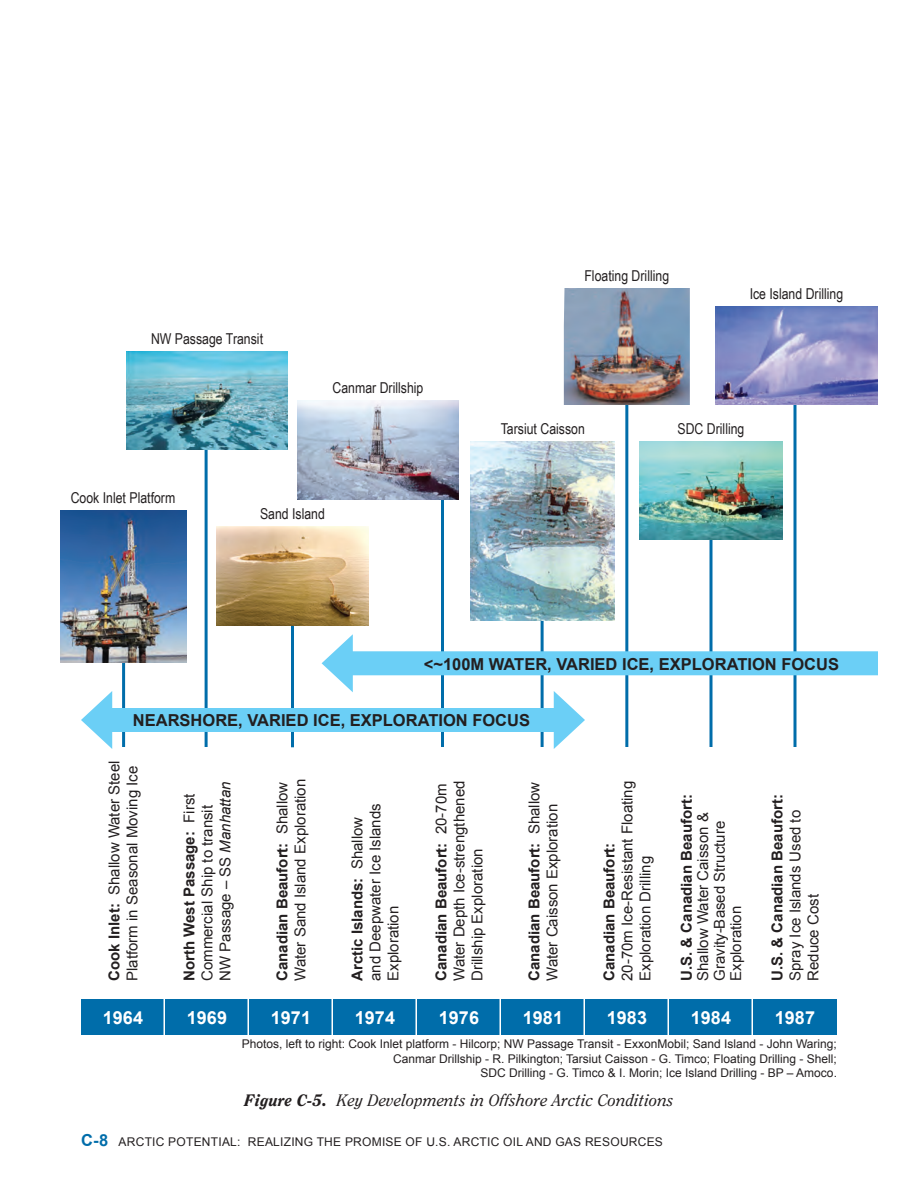
<style>
.page{position:relative;width:918px;height:1188px;background:#fff}
.page>*{position:absolute;margin:0;border:0;box-sizing:border-box;transform-origin:0 0}
.t1{font:700 18px "Arial";color:#fff}
.t2{font:700 16.5px "Arial";color:#231f20}
.t3{font:italic 16.5px "Clearface";letter-spacing:.01em;color:#231f20}
.t4{font:15px/18px "Arial";color:#231f20}
.t5{font:15px "Arial Narrow";color:#231f20}
.t6{font:700 15px "Arial";color:#231f20}
.t7{font:12px/14.4px "Arial";color:#231f20;text-align:right}
.t8{font:12px "Arial";letter-spacing:.02em;color:#231f20}
.s1{font-weight:700}
.s2{font-style:italic}
.s3{font-weight:800}
.s4{font-weight:700;font-size:16.5px;color:#006daa}
</style>
<div class="page">
<hr style="left:122px;top:624px;width:3px;height:376px;background:#006daa">
<img style="left:61px;top:510px;width:126px;height:153px">
<hr style="left:205px;top:429px;width:3px;height:571px;background:#006daa">
<img style="left:126px;top:351px;width:162px;height:99px">
<div style="left:81px;top:999px;width:84px;height:36px;background:#006daa"></div>
<div style="left:165px;top:999px;width:84px;height:36px;background:#006daa"></div>
<div style="left:249px;top:999px;width:84px;height:36px;background:#006daa"></div>
<div style="left:333px;top:999px;width:84px;height:36px;background:#006daa"></div>
<div style="left:417px;top:999px;width:84px;height:36px;background:#006daa"></div>
<div style="left:501px;top:999px;width:84px;height:36px;background:#006daa"></div>
<div style="left:585px;top:999px;width:84px;height:36px;background:#006daa"></div>
<div style="left:669px;top:999px;width:84px;height:36px;background:#006daa"></div>
<div style="left:753px;top:999px;width:84px;height:36px;background:#006daa"></div>
<hr style="left:441px;top:465px;width:3px;height:535px;background:#006daa">
<hr style="left:541px;top:519px;width:3px;height:481px;background:#006daa">
<hr style="left:625px;top:390px;width:3px;height:376px;background:#006daa">
<hr style="left:710px;top:471px;width:2px;height:529px;background:#006daa">
<hr style="left:794px;top:380px;width:2px;height:554px;background:#006daa">
<div style="left:81px;top:747px;width:84px;height:252px;background:#fff"></div>
<div style="left:165px;top:747px;width:84px;height:252px;background:#fff"></div>
<div style="left:417px;top:747px;width:84px;height:252px;background:#fff"></div>
<div style="left:501px;top:747px;width:84px;height:252px;background:#fff"></div>
<div style="left:585px;top:747px;width:84px;height:252px;background:#fff"></div>
<div style="left:669px;top:747px;width:84px;height:252px;background:#fff"></div>
<div style="left:753px;top:747px;width:84px;height:252px;background:#fff"></div>
<img style="left:716px;top:306px;width:162px;height:99px">
<img style="left:639px;top:441px;width:144px;height:99px">
<img style="left:564px;top:288px;width:126px;height:117px">
<img style="left:471px;top:441px;width:144px;height:180px">
<img style="left:297px;top:400px;width:162px;height:100px">
<hr style="left:291px;top:561px;width:3px;height:186px;background:#006daa">
<img style="left:216px;top:526px;width:153px;height:100px">
<div style="left:100px;top:708px;width:466px;height:24px;background:#6bcff6"></div>
<svg style="left:81px;top:691px;width:31px;height:58px"></svg>
<svg style="left:554px;top:691px;width:31px;height:58px"></svg>
<div style="left:341px;top:651px;width:577px;height:24px;background:#6bcff6"></div>
<svg style="left:322px;top:634px;width:31px;height:58px"></svg>
<hr style="left:164px;top:999px;width:1px;height:36px;background:#fff">
<hr style="left:248px;top:999px;width:1px;height:36px;background:#fff">
<hr style="left:332px;top:999px;width:1px;height:36px;background:#fff">
<hr style="left:416px;top:999px;width:1px;height:36px;background:#fff">
<hr style="left:500px;top:999px;width:1px;height:36px;background:#fff">
<hr style="left:584px;top:999px;width:1px;height:36px;background:#fff">
<hr style="left:668px;top:999px;width:1px;height:36px;background:#fff">
<hr style="left:752px;top:999px;width:1px;height:36px;background:#fff">
<div style="left:878px;top:639px;width:40px;height:52px;background:#fff"></div>
<p class="t5" style="left:151px;top:328px;width:114px">NW Passage Transit</p>
<p class="t5" style="left:333px;top:377px;width:92px">Canmar Drillship</p>
<p class="t5" style="left:71px;top:487px;width:106px">Cook Inlet Platform</p>
<p class="t5" style="left:260px;top:503px;width:66px">Sand Island</p>
<p class="t5" style="left:584px;top:265px;width:86px">Floating Drilling</p>
<p class="t5" style="left:750px;top:283px;width:95px">Ice Island Drilling</p>
<p class="t5" style="left:501px;top:418px;width:86px">Tarsiut Caisson</p>
<p class="t5" style="left:678px;top:418px;width:68px">SDC Drilling</p>
<p class="t2" style="left:424px;top:653px;width:417px">&lt;~100M WATER, VARIED ICE, EXPLORATION FOCUS</p>
<p class="t2" style="left:133px;top:709px;width:399px">NEARSHORE, VARIED ICE, EXPLORATION FOCUS</p>
<p class="t4" style="left:105px;top:981px;width:222px;rotate:-90deg"><span class="s1">Cook Inlet:</span> Shallow Water Steel<br>Platform in Seasonal Moving Ice</p>
<p class="t4" style="left:180px;top:981px;width:201px;rotate:-90deg"><span class="s1">North West Passage:</span> First<br>Commercial Ship to transit<br>NW Passage – SS <span class="s2">Manhattan</span></p>
<p class="t4" style="left:273px;top:981px;width:204px;rotate:-90deg"><span class="s1">Canadian Beaufort:</span> Shallow<br>Water Sand Island Exploration</p>
<p class="t4" style="left:348px;top:981px;width:179px;rotate:-90deg"><span class="s1">Arctic Islands:</span> Shallow and Deepwater Ice Islands<br>Exploration</p>
<p class="t4" style="left:432px;top:981px;width:202px;rotate:-90deg"><span class="s1">Canadian Beaufort:</span> 20-70m<br>Water Depth Ice-strengthened<br>Drillship Exploration</p>
<p class="t4" style="left:525px;top:981px;width:201px;rotate:-90deg"><span class="s1">Canadian Beaufort:</span> Shallow<br>Water Caisson Exploration</p>
<p class="t4" style="left:618px;top:981px;width:202px;rotate:-90deg">20-70m Ice-Resistant Floating<br>Exploration Drilling</p>
<p class="t6" style="left:599px;top:981px;width:140px;rotate:-90deg">Canadian Beaufort:</p>
<p class="t6" style="left:676px;top:981px;width:188px;rotate:-90deg">U.S. &amp; Canadian Beaufort:</p>
<p class="t4" style="left:695px;top:981px;width:170px;line-height:16.5px;rotate:-90deg">Shallow Water Caisson &amp;<br>Gravity-Based Structure<br>Exploration</p>
<p class="t6" style="left:767px;top:981px;width:188px;rotate:-90deg">U.S. &amp; Canadian Beaufort:</p>
<p class="t4" style="left:786px;top:981px;width:172px;rotate:-90deg">Spray Ice Islands Used to<br>Reduce Cost</p>
<p class="t1" style="left:103px;top:1005px;width:42px">1964</p>
<p class="t1" style="left:187px;top:1005px;width:42px">1969</p>
<p class="t1" style="left:271px;top:1005px;width:42px">1971</p>
<p class="t1" style="left:355px;top:1005px;width:42px">1974</p>
<p class="t1" style="left:439px;top:1005px;width:42px">1976</p>
<p class="t1" style="left:523px;top:1005px;width:42px">1981</p>
<p class="t1" style="left:607px;top:1005px;width:42px">1983</p>
<p class="t1" style="left:691px;top:1005px;width:42px">1984</p>
<p class="t1" style="left:775px;top:1005px;width:42px">1987</p>
<p class="t7" style="left:242px;top:1037px;width:597px">Photos, left to right: Cook Inlet platform - Hilcorp; NW Passage Transit - ExxonMobil; Sand Island - John Waring;<br>Canmar Drillship - R. Pilkington; Tarsiut Caisson - G. Timco; Floating Drilling - Shell;<br>SDC Drilling - G. Timco &amp; I. Morin; Ice Island Drilling - BP – Amoco.</p>
<p class="t3" style="left:245px;top:1091px;width:430px"><span class="s3">Figure C-5.</span> Key Developments in Offshore Arctic Conditions</p>
<p class="t8" style="left:81px;top:1134px;width:583px"><span class="s4">C-8</span> ARCTIC POTENTIAL: REALIZING THE PROMISE OF U.S. ARCTIC OIL AND GAS RESOURCES</p>
</div>
